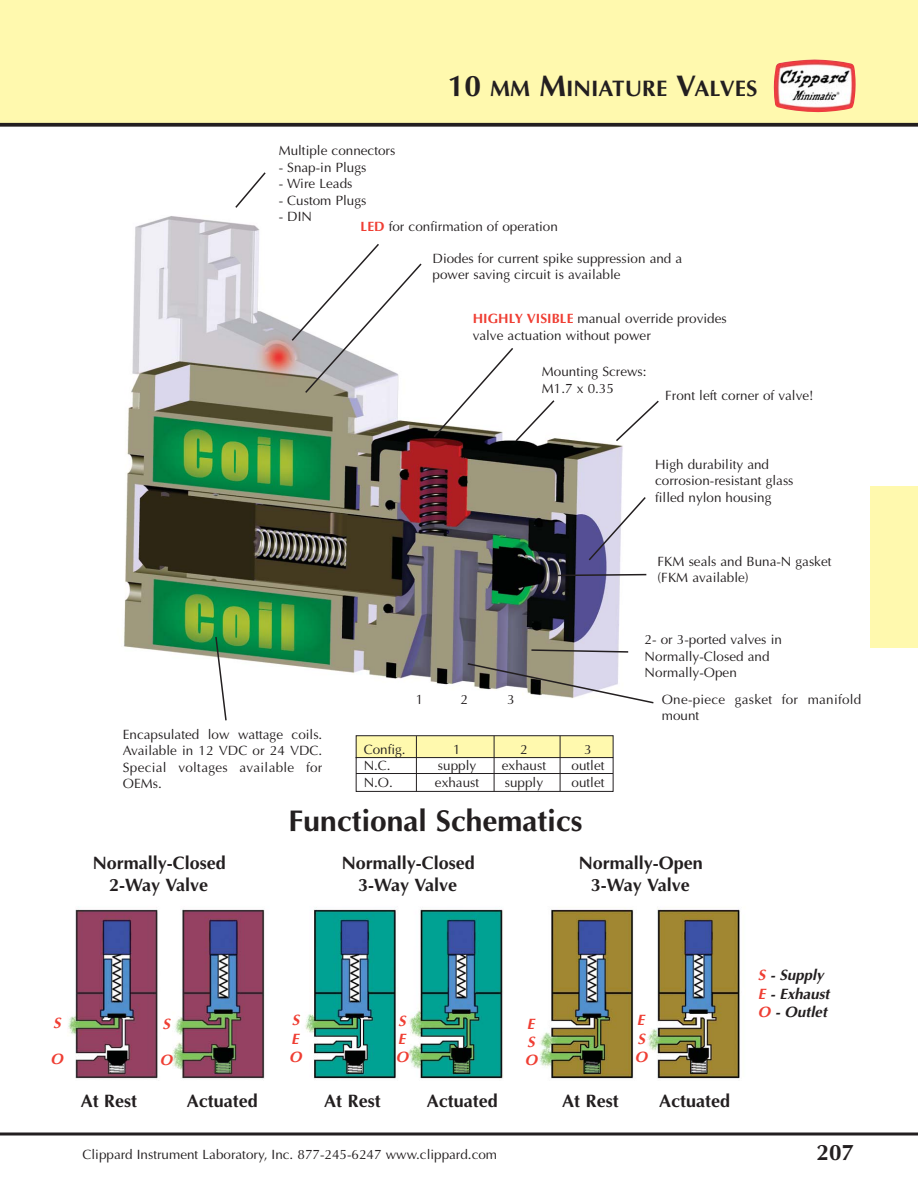
<style>
.page{position:relative;width:918px;height:1188px;background:#fff}
.page>*{position:absolute;margin:0;border:0;box-sizing:border-box;transform-origin:0 0}
.t1{font:700 30px "Optima";color:#231f20}
.t2{font:700 22.5px "Optima";color:#231f20}
.t3{font:700 18px "Optima";color:#231f20}
.t4{font:italic 700 15px/18.3px "Optima";color:#231f20}
.t5{font:italic 700 15px/18.3px "Optima";color:#ef3e33}
.t6{font:13.5px/16.4px "Optima";color:#231f20}
.t7{font:13.5px/16.4px "Optima";letter-spacing:.02em;color:#231f20}
.s1{font-size:30px}
.s2{font-weight:700;color:#ef3e33}
.s3{color:#ef3e33}
</style>
<div class="page">
<div style="left:0;top:0;width:918px;height:124px;background:#fff9ae"></div>
<svg style="left:0;top:1132px;width:918px;height:4px;background:#595657"></svg>
<svg style="left:0;top:123px;width:918px;height:4px;background:#373334"></svg>
<div style="left:871px;top:486px;width:47px;height:162px;background:#fff9ae"></div>
<img style="left:774px;top:59px;width:82px;height:53px">
<img style="left:68px;top:907px;width:672px;height:172px">
<img style="left:123px;top:216px;width:500px;height:469px">
<svg style="left:290px;top:242px;width:133px;height:153px"></svg>
<svg style="left:432px;top:346px;width:124px;height:97px"></svg>
<svg style="left:614px;top:399px;width:45px;height:44px"></svg>
<svg style="left:587px;top:495px;width:59px;height:67px"></svg>
<svg style="left:556px;top:573px;width:91px;height:4px"></svg>
<svg style="left:530px;top:649px;width:99px;height:4px"></svg>
<svg style="left:466px;top:662px;width:188px;height:42px"></svg>
<svg style="left:214px;top:635px;width:14px;height:86px"></svg>
<svg style="left:235px;top:172px;width:31px;height:36px"></svg>
<svg style="left:355px;top:735px;width:259px;height:57px"></svg>
<hr style="left:560px;top:736px;width:1px;height:55px;background:#231f20">
<hr style="left:494px;top:736px;width:1px;height:55px;background:#231f20">
<hr style="left:416px;top:736px;width:1px;height:55px;background:#231f20">
<hr style="left:356px;top:773px;width:257px;height:1px;background:#231f20">
<h2 class="t2" style="left:448px;top:79px;width:311px"><span class="s1">10</span> MM <span class="s1">M</span>INIATURE <span class="s1">V</span>ALVES</h2>
<p class="t6" style="left:279px;top:144px;width:118px">Multiple connectors</p>
<p class="t6" style="left:279px;top:160px;width:89px">- Snap-in Plugs</p>
<p class="t6" style="left:279px;top:177px;width:75px">- Wire Leads</p>
<p class="t6" style="left:279px;top:193px;width:89px">- Custom Plugs</p>
<p class="t6" style="left:279px;top:210px;width:35px">- DIN</p>
<p class="t6" style="left:361px;top:220px;width:199px"><span class="s2">LED</span> for confirmation of operation</p>
<p class="t6" style="left:433px;top:251px;width:251px">Diodes for current spike suppression and a power saving circuit is available</p>
<p class="t6" style="left:473px;top:312px;width:256px"><span class="s2">HIGHLY VISIBLE</span> manual override provides valve actuation without power</p>
<p class="t6" style="left:542px;top:365px;width:106px">Mounting Screws:<br>M1.7 x 0.35</p>
<p class="t6" style="left:665px;top:388px;width:150px">Front left corner of valve!</p>
<p class="t6" style="left:655px;top:457px;width:140px">High durability and corrosion-resistant glass filled nylon housing</p>
<p class="t6" style="left:658px;top:555px;width:176px">FKM seals and Buna-N gasket (FKM available)</p>
<p class="t6" style="left:416px;top:693px;width:9px">1</p>
<p class="t6" style="left:461px;top:693px;width:9px">2</p>
<p class="t6" style="left:507px;top:693px;width:9px">3</p>
<p class="t6" style="left:645px;top:633px;width:139px">2- or 3-ported valves in<br>Normally-Closed and<br>Normally-Open</p>
<p class="t7" style="left:662px;top:692px;width:201px">One-piece gasket for manifold mount</p>
<p class="t6" style="left:123px;top:727px;width:201px;text-align:justify">Encapsulated low wattage coils.<br>Available in 12 VDC or 24 VDC.<br>Special voltages available for OEMs.</p>
<h1 class="t1" style="left:288px;top:808px;width:296px">Functional Schematics</h1>
<h3 class="t3" style="left:93px;top:856px;width:135px">Normally-Closed</h3>
<h3 class="t3" style="left:342px;top:856px;width:135px">Normally-Closed</h3>
<h3 class="t3" style="left:579px;top:856px;width:125px">Normally-Open</h3>
<h3 class="t3" style="left:109px;top:878px;width:100px">2-Way Valve</h3>
<h3 class="t3" style="left:358px;top:878px;width:100px">3-Way Valve</h3>
<h3 class="t3" style="left:591px;top:878px;width:100px">3-Way Valve</h3>
<p class="t6" style="left:364px;top:742px;width:44px">Config.</p>
<p class="t6" style="left:453px;top:742px;width:9px">1</p>
<p class="t6" style="left:520px;top:742px;width:9px">2</p>
<p class="t6" style="left:584px;top:742px;width:9px">3</p>
<p class="t6" style="left:364px;top:759px;width:29px">N.C.</p>
<p class="t6" style="left:438px;top:759px;width:40px">supply</p>
<p class="t6" style="left:502px;top:759px;width:46px">exhaust</p>
<p class="t6" style="left:572px;top:759px;width:35px">outlet</p>
<p class="t6" style="left:364px;top:775px;width:31px">N.O.</p>
<p class="t6" style="left:435px;top:775px;width:46px">exhaust</p>
<p class="t6" style="left:505px;top:775px;width:40px">supply</p>
<p class="t6" style="left:572px;top:775px;width:35px">outlet</p>
<p class="t5" style="left:53px;top:1015px;width:12px">S</p>
<p class="t5" style="left:51px;top:1052px;width:17px">O</p>
<p class="t5" style="left:162px;top:1016px;width:12px">S</p>
<p class="t5" style="left:160px;top:1052px;width:17px">O</p>
<p class="t5" style="left:289px;top:1013px;width:17px">S<br>E<br>O</p>
<p class="t5" style="left:396px;top:1013px;width:17px">S<br>E<br>O</p>
<p class="t5" style="left:525px;top:1016px;width:17px">E<br>S<br>O</p>
<p class="t5" style="left:635px;top:1013px;width:17px">E<br>S<br>O</p>
<h3 class="t3" style="left:81px;top:1094px;width:58px">At Rest</h3>
<h3 class="t3" style="left:187px;top:1094px;width:72px">Actuated</h3>
<h3 class="t3" style="left:324px;top:1094px;width:58px">At Rest</h3>
<h3 class="t3" style="left:427px;top:1094px;width:72px">Actuated</h3>
<h3 class="t3" style="left:562px;top:1094px;width:58px">At Rest</h3>
<h3 class="t3" style="left:659px;top:1094px;width:72px">Actuated</h3>
<p class="t4" style="left:758px;top:968px;width:76px"><span class="s3">S</span> - Supply<br><span class="s3">E</span> - Exhaust<br><span class="s3">O</span> - Outlet</p>
<p class="t6" style="left:82px;top:1148px;width:416px">Clippard Instrument Laboratory, Inc. 877-245-6247 www.clippard.com</p>
<h2 class="t2" style="left:817px;top:1143px;width:39px">207</h2>
</div>
